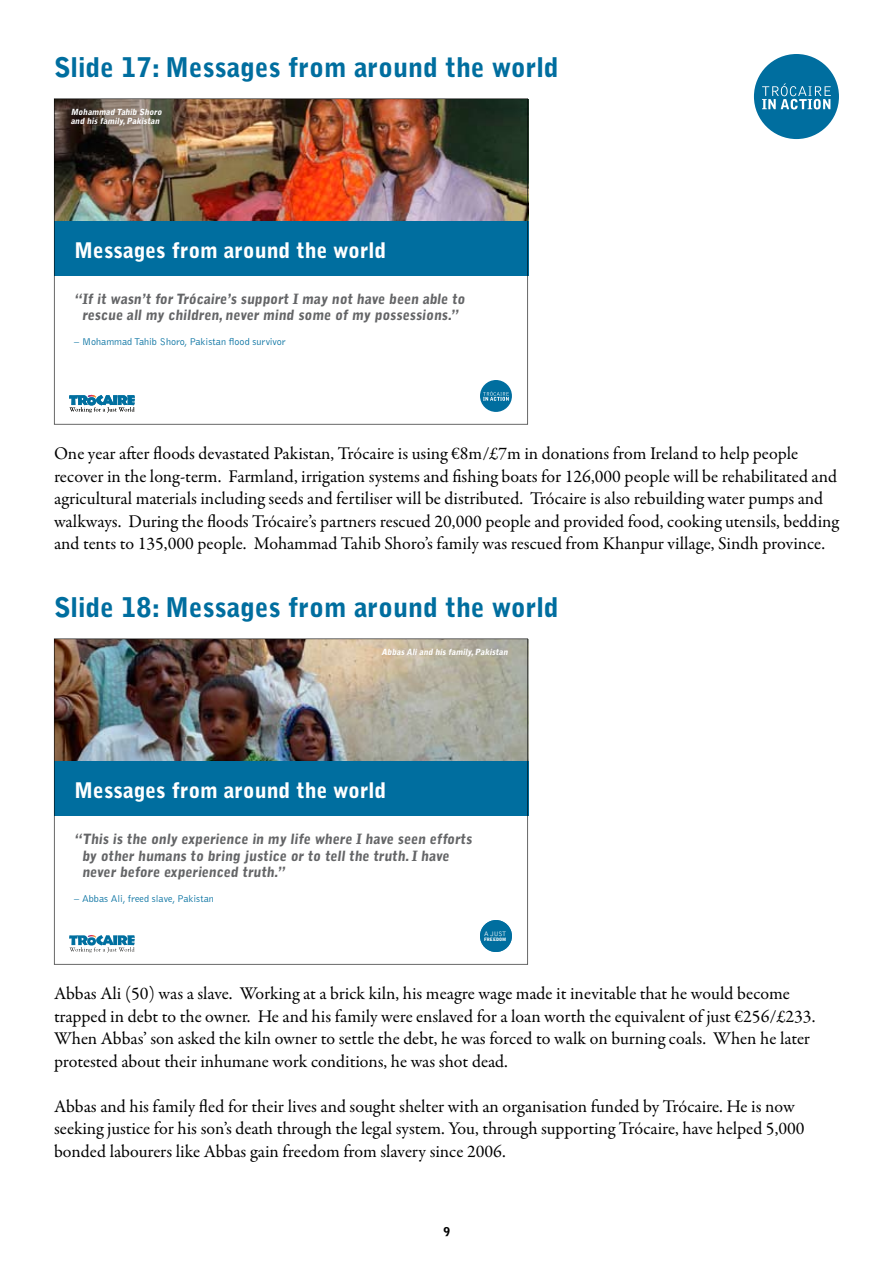
<style>
.page{position:relative;width:893px;height:1263px;background:#fff}
.page>*{position:absolute;margin:0;border:0;box-sizing:border-box;transform-origin:0 0}
.t1{font:900 27px "Bell Gothic";color:#006e9f}
.t2{font:900 21.45px "Bell Gothic";color:#fff}
.t3{font:18px/22.5px "Garamond Premr Pro";color:#000}
.t4{font:900 14.1px/17px "Bell Gothic";color:#646567;text-align:center}
.t5{font:900 12px "Bell Gothic";color:#000}
.t6{font:300 10.2px "Bell Gothic";color:#006e9f}
.t7{font:italic 900 8.4px/9.6px "Bell Gothic";color:#fff}
.t8{font:300 6.75px "Bell Gothic";color:#fff}
.t9{font:900 4.65px "Bell Gothic";color:#fff}
</style>
<div class="page">
<div style="left:754px;top:54px;width:85px;height:85px;background:#006e9f;border-radius:50%"></div>
<svg style="left:762px;top:83px;width:69px;height:26px"></svg>
<div style="left:480px;top:380px;width:32px;height:32px;background:#006e9f;border-radius:50%"></div>
<svg style="left:483px;top:391px;width:26px;height:10px"></svg>
<img style="left:56px;top:100px;width:470px;height:121px">
<svg style="left:69px;top:395px;width:66px;height:18px"></svg>
<div style="left:54px;top:221px;width:474px;height:55px;background:#006e9f"></div>
<div style="left:54px;top:98px;width:474px;height:327px;border:1px solid #000"></div>
<img style="left:56px;top:640px;width:470px;height:121px">
<div style="left:480px;top:920px;width:32px;height:32px;background:#006e9f;border-radius:50%"></div>
<svg style="left:69px;top:935px;width:66px;height:18px"></svg>
<div style="left:54px;top:761px;width:474px;height:55px;background:#006e9f"></div>
<h1 class="t1" style="left:54px;top:51px;width:506px">Slide 17: Messages from around the world</h1>
<p class="t7" style="left:71px;top:107px;width:94px">Mohammad Tahib Shoro and his family,Pakistan</p>
<p class="t2" style="left:74px;top:238px;width:314px">Messages from around the world</p>
<p class="t4" style="left:74px;top:290px;width:394px">“If it wasn’t for Trócaire’s support I may not have been able to rescue all my children,never mind some of my possessions.”</p>
<p class="t6" style="left:74px;top:336px;width:213px">– Mohammad Tahib Shoro, Pakistan flood survivor</p>
<p class="t3" style="left:54px;top:443px;width:786px">One year after floods devastated Pakistan, Trócaire is using €8m/£7m in donations from Ireland to help people recover in the long-term. Farmland, irrigation systems and fishing boats for 126,000 people will be rehabilitated and agricultural materials including seeds and fertiliser will be distributed. Trócaire is also rebuilding water pumps and walkways. During the floods Trócaire’s partners rescued 20,000 people and provided food, cooking utensils, bedding and tents to 135,000 people. Mohammad Tahib Shoro’s family was rescued from Khanpur village, Sindh province.</p>
<h1 class="t1" style="left:54px;top:591px;width:506px">Slide 18: Messages from around the world</h1>
<p class="t7" style="left:382px;top:647px;width:129px">Abbas Ali and his family,Pakistan</p>
<p class="t2" style="left:74px;top:778px;width:314px">Messages from around the world</p>
<p class="t4" style="left:82px;top:830px;width:393px;text-align:left;text-indent:-8px">“This is the only experience in my life where I have seen efforts by other humans to bring justice or to tell the truth.I have never before experienced truth.”</p>
<p class="t6" style="left:74px;top:893px;width:141px">– Abbas Ali, freed slave, Pakistan</p>
<p class="t8" style="left:484px;top:931px;width:24px">A JUST</p>
<p class="t9" style="left:484px;top:936px;width:24px">FREEDOM</p>
<p class="t3" style="left:54px;top:983px;width:763px">Abbas Ali (50) was a slave. Working at a brick kiln, his meagre wage made it inevitable that he would become trapped in debt to the owner. He and his family were enslaved for a loan worth the equivalent of just €256/£233.<br>When Abbas’ son asked the kiln owner to settle the debt, he was forced to walk on burning coals. When he later protested about their inhumane work conditions, he was shot dead.</p>
<p class="t3" style="left:54px;top:1095px;width:752px">Abbas and his family fled for their lives and sought shelter with an organisation funded by Trócaire. He is now seeking justice for his son’s death through the legal system. You, through supporting Trócaire, have helped 5,000 bonded labourers like Abbas gain freedom from slavery since 2006.</p>
<p class="t5" style="left:444px;top:1225px;width:8px">9</p>
</div>
